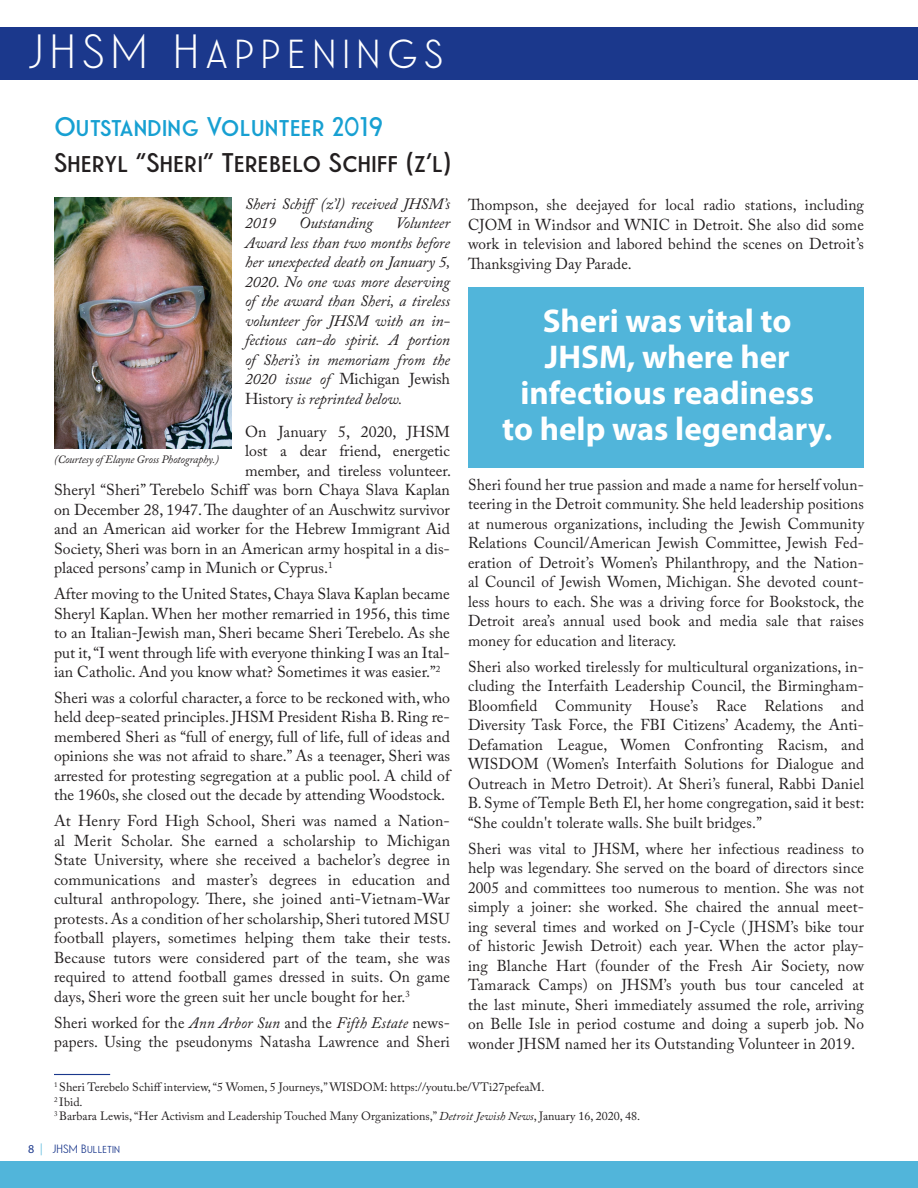
<style>
.page{position:relative;width:918px;height:1188px;background:#fff}
.page>*{position:absolute;margin:0;border:0;box-sizing:border-box;transform-origin:0 0}
.t1{font:300 48px "Waverly CF";letter-spacing:.145em;color:#fff}
.t2{font:700 33px/36px "Myriad Pro";color:#fff;text-align:center}
.t3{font:700 27px/36px "Waverly CF";letter-spacing:.01em;color:#231f20}
.t4{font:15.75px/19.5px "Adobe Caslon Pro";letter-spacing:.005em;color:#231f20;text-align:justify}
.t5{font:italic 15.75px/19.5px "Adobe Caslon Pro";letter-spacing:-.01em;color:#231f20}
.t6{font:12px "Adobe Caslon Pro";color:#231f20}
.t7{font:500 12px "Waverly CF";letter-spacing:.01em;color:#1b388c}
.t8{font:italic 11.25px "Adobe Caslon Pro";letter-spacing:-.015em;color:#231f20}
.s1{color:#17a0d2}
.s2{font-style:normal}
.s3{font-style:italic}
.s4{font-family:"Myriad Pro";font-weight:400}
.s5{color:#51b5da}
</style>
<div class="page">
<div style="left:0;top:1161px;width:918px;height:27px;background:#51b5da"></div>
<div style="left:0;top:27px;width:918px;height:53px;background:#1b388c"></div>
<img style="left:54px;top:197px;width:178px;height:251px">
<hr style="left:54px;top:1074px;width:56px;height:1px;background:#1b388c">
<div style="left:468px;top:287px;width:396px;height:180px;background:#51b5da"></div>
<p class="t1" style="left:28px;top:23px;width:417px">JHSM Happenings</p>
<p class="t3" style="left:54px;top:108px;width:399px"><span class="s1">Outstanding Volunteer 2019<br></span>Sheryl “Sheri” Terebelo Schiff (z’l)</p>
<p class="t5" style="left:245px;top:194px;width:206px">Sheri Schiff(z’l) received JHSM’s<br>2019</p>
<p class="t4" style="left:468px;top:195px;width:398px">Thompson, she deejayed for local radio stations, including CJOM in Windsor and WNIC in Detroit. She also did some work in television and labored behind the scenes on Detroit’s Thanksgiving Day Parade.</p>
<p class="t5" style="left:299px;top:213px;width:75px">Outstanding</p>
<p class="t5" style="left:245px;top:213px;width:207px;text-align:justify;text-indent:151px">Volunteer Award less than two months before her unexpected death on January 5, 2020. No one was more deserving of the award than Sheri, a tireless volunteer for JHSM with an in&shy;fectious can-do spirit. A portion of Sheri’s in memoriam from the 2020 issue of <span class="s2">Michigan Jewish History</span> is reprinted below.</p>
<p class="t4" style="left:245px;top:421px;width:206px">On January 5, 2020, JHSM</p>
<p class="t4" style="left:245px;top:441px;width:206px">lost a dear friend, energetic</p>
<p class="t4" style="left:245px;top:460px;width:207px">member, and tireless volunteer.</p>
<p class="t4" style="left:54px;top:480px;width:398px">Sheryl “Sheri” Terebelo Schiff was born Chaya Slava Kaplan</p>
<p class="t4" style="left:54px;top:499px;width:398px">on December 28, 1947. The daughter of an Auschwitz survivor</p>
<p class="t4" style="left:54px;top:519px;width:397px">and an American aid worker for the Hebrew Immigrant Aid</p>
<p class="t4" style="left:54px;top:538px;width:398px">Society, Sheri was born in an American army hospital in a dis-</p>
<p class="t4" style="left:54px;top:558px;width:280px">placed persons’ camp in Munich or Cyprus.<sup>1</sup></p>
<p class="t4" style="left:54px;top:584px;width:398px">After moving to the United States, Chaya Slava Kaplan became Sheryl Kaplan. When her mother remarried in 1956, this time to an Italian-Jewish man, Sheri became Sheri Terebelo. As she put it, “I went through life with everyone thinking I was an Ital&shy;ian Catholic. And you know what? Sometimes it was easier.”<sup>2</sup></p>
<p class="t4" style="left:54px;top:688px;width:398px">Sheri was a colorful character, a force to be reckoned with, who held deep-seated principles. JHSM President Risha B. Ring re&shy;membered Sheri as “full of energy, full of life, full of ideas and opinions she was not afraid to share.” As a teenager, Sheri was arrested for protesting segregation at a public pool. A child of the 1960s, she closed out the decade by attending Woodstock.</p>
<p class="t4" style="left:54px;top:811px;width:399px">At Henry Ford High School, Sheri was named a Nation&shy;al Merit Scholar. She earned a scholarship to Michigan State University, where she received a bachelor’s degree in communications and master’s degrees in education and cultural anthropology. There, she joined anti-Vietnam-War protests. As a condition of her scholarship, Sheri tutored MSU football players, sometimes helping them take their tests.<br>Because tutors were considered part of the team, she was required to attend football games dressed in suits. On game days, Sheri wore the green suit her uncle bought for her.<sup>3</sup></p>
<p class="t4" style="left:54px;top:1013px;width:398px">Sheri worked for the <span class="s3">Ann Arbor Sun</span> and the <span class="s3">Fifth Estate</span> news&shy;papers. Using the pseudonyms Natasha Lawrence and Sheri</p>
<p class="t2" style="left:502px;top:302px;width:332px">Sheri was vital to<br>JHSM, where her infectious readiness to help was legendary.</p>
<p class="t8" style="left:54px;top:453px;width:166px">(Courtesy of Elayne Gross Photography.)</p>
<p class="t4" style="left:468px;top:475px;width:398px">Sheri found her true passion and made a name for herself volun&shy;teering in the Detroit community. She held leadership positions at numerous organizations, including the Jewish Community Relations Council/American Jewish Committee, Jewish Fed&shy;eration of Detroit’s Women’s Philanthropy, and the Nation&shy;al Council of Jewish Women, Michigan. She devoted count&shy;less hours to each. She was a driving force for Bookstock, the Detroit area’s annual used book and media sale that raises money for education and literacy.</p>
<p class="t4" style="left:468px;top:657px;width:398px">Sheri also worked tirelessly for multicultural organizations, in&shy;cluding the Interfaith Leadership Council, the Birmingham-Bloomfield Community House’s Race Relations and Diversity Task Force, the FBI Citizens’ Academy, the Anti-Defamation League, Women Confronting Racism, and WISDOM (Women’s Interfaith Solutions for Dialogue and Outreach in Metro Detroit). At Sheri’s funeral, Rabbi Daniel B. Syme of Temple Beth El, her home congregation, said it best: “She couldn't tolerate walls. She built bridges.”</p>
<p class="t4" style="left:468px;top:839px;width:398px">Sheri was vital to JHSM, where her infectious readiness to help was legendary. She served on the board of directors since 2005 and committees too numerous to mention. She was not simply a joiner: she worked. She chaired the annual meet&shy;ing several times and worked on J-Cycle ( JHSM’s bike tour of historic Jewish Detroit) each year. When the actor play&shy;ing Blanche Hart (founder of the Fresh Air Society, now Tamarack Camps) on JHSM’s youth bus tour canceled at the last minute, Sheri immediately assumed the role, arriving on Belle Isle in period costume and doing a superb job. No wonder JHSM named her its Outstanding Volunteer in 2019.</p>
<p class="t6" style="left:54px;top:1080px;width:492px"><sup>1</sup> Sheri Terebelo Schiff interview, “5 Women, 5 Journeys,” WISDOM: https://youtu.be/VTi27pefeaM.</p>
<p class="t6" style="left:54px;top:1095px;width:30px"><sup>2</sup> Ibid.</p>
<p class="t6" style="left:54px;top:1109px;width:588px"><sup>3</sup> Barbara Lewis, “Her Activism and Leadership Touched Many Organizations,” <span class="s3">Detroit Jewish News</span>, January 16, 2020, 48.</p>
<p class="t7" style="left:28px;top:1142px;width:93px"><span class="s4">8</span> <span class="s5">|</span> JHSM Bulletin</p>
</div>
